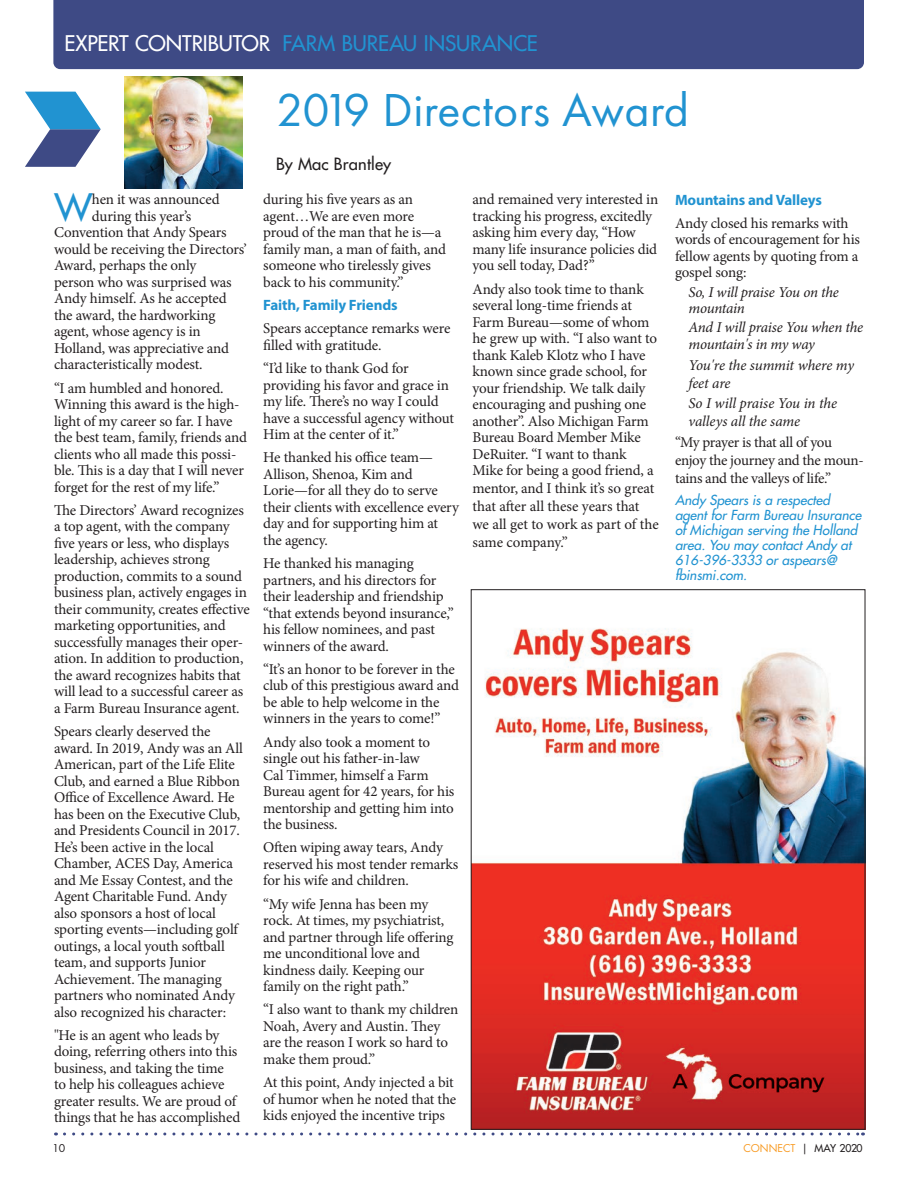
<style>
.page{position:relative;width:918px;height:1188px;background:#fff}
.page>*{position:absolute;margin:0;border:0;box-sizing:border-box;transform-origin:0 0}
.t1{font:48px "Futura PT";letter-spacing:.01em;color:#2193d1}
.t2{font:36.9px "Futura";color:#2193d1}
.t3{font:21px "Futura";letter-spacing:-.005em;color:#2193d1}
.t4{font:16.5px "Futura";letter-spacing:.01em;color:#231f20}
.t5{font:15px/16.5px "Minion Pro";letter-spacing:-.015em;color:#231f20}
.t6{font:italic 15px/16.5px "Minion Pro";letter-spacing:-.015em;color:#231f20}
.t7{font:700 15px "Myriad Pro";letter-spacing:-.01em;color:#2193d1}
.t8{font:italic 13.5px/15px "Futura";color:#2193d1}
.t9{font:10.5px "Futura";color:#f89b24}
.t10{font:10.5px "Futura";color:#231f20}
.s1{color:#fff}
.s2{color:#231f20}
</style>
<div class="page">
<div style="left:53px;top:0;width:811px;height:69px;background:#3e4a85"></div>
<svg style="left:25px;top:92px;width:76px;height:75px"></svg>
<svg style="left:64px;top:1132px;width:799px;height:4px"></svg>
<img style="left:124px;top:76px;width:119px;height:113px">
<img style="left:473px;top:628px;width:390px;height:500px">
<h3 class="t3" style="left:64px;top:30px;width:475px"><span class="s1">EXPERT CONTRIBUTOR</span> FARM BUREAU INSURANCE</h3>
<h2 class="t2" style="left:54px;top:184px;width:39px">W</h2>
<p class="t5" style="left:92px;top:191px;width:129px">hen it was announced</p>
<p class="t5" style="left:92px;top:208px;width:101px">during this year’s</p>
<p class="t5" style="left:54px;top:224px;width:174px">Convention that Andy Spears</p>
<p class="t5" style="left:54px;top:241px;width:194px">would be receiving the Directors’</p>
<p class="t5" style="left:54px;top:257px;width:144px">Award, perhaps the only</p>
<p class="t5" style="left:54px;top:274px;width:179px">person who was surprised was</p>
<p class="t5" style="left:54px;top:290px;width:174px">Andy himself. As he accepted</p>
<p class="t5" style="left:54px;top:307px;width:163px">the award, the hardworking</p>
<p class="t5" style="left:54px;top:323px;width:148px">agent, whose agency is in</p>
<p class="t5" style="left:54px;top:340px;width:177px">Holland, was appreciative and</p>
<p class="t5" style="left:54px;top:356px;width:150px">characteristically modest.</p>
<p class="t5" style="left:54px;top:380px;width:195px">“I am humbled and honored.<br>Winning this award is the high&shy;light of my career so far. I have the best team, family, friends and clients who all made this possi&shy;ble. This is a day that I will never forget for the rest of my life.”</p>
<p class="t5" style="left:54px;top:502px;width:197px">The Directors’ Award recognizes a top agent, with the company five years or less, who displays leadership, achieves strong production, commits to a sound business plan, actively engages in their community, creates effective marketing opportunities, and successfully manages their oper&shy;ation. In addition to production, the award recognizes habits that will lead to a successful career as a Farm Bureau Insurance agent.</p>
<p class="t5" style="left:54px;top:723px;width:191px">Spears clearly deserved the award. In 2019, Andy was an All<br>American, part of the Life Elite<br>Club, and earned a Blue Ribbon<br>Office of Excellence Award. He has been on the Executive Club, and Presidents Council in 2017.<br>He’s been active in the local<br>Chamber, ACES Day, America and Me Essay Contest, and the<br>Agent Charitable Fund. Andy also sponsors a host of local sporting events—including golf outings, a local youth softball team, and supports Junior<br>Achievement. The managing partners who nominated Andy also recognized his character:</p>
<p class="t5" style="left:54px;top:1027px;width:188px">"He is an agent who leads by doing, referring others into this business, and taking the time<br>to help his colleagues achieve greater results. We are proud of things that he has accomplished</p>
<h1 class="t1" style="left:276px;top:81px;width:415px">2019 Directors Award</h1>
<p class="t4" style="left:276px;top:154px;width:117px">By Mac Brantley</p>
<p class="t5" style="left:263px;top:191px;width:184px">during his five years as an agent…We are even more proud of the man that he is—a family man, a man of faith, and someone who tirelessly gives back to his community.”</p>
<p class="t7" style="left:263px;top:295px;width:136px">Faith, Family Friends</p>
<p class="t5" style="left:263px;top:320px;width:189px">Spears acceptance remarks were filled with gratitude.</p>
<p class="t5" style="left:263px;top:360px;width:192px">“I’d like to thank God for providing his favor and grace in my life. There’s no way I could have a successful agency without<br>Him at the center of it.”</p>
<p class="t5" style="left:263px;top:449px;width:197px">He thanked his office team—<br>Allison, Shenoa, Kim and<br>Lorie—for all they do to serve their clients with excellence every day and for supporting him at the agency.</p>
<p class="t5" style="left:263px;top:555px;width:192px">He thanked his managing partners, and his directors for their leadership and friendship “that extends beyond insurance,” his fellow nominees, and past winners of the award.</p>
<p class="t5" style="left:263px;top:661px;width:197px">“It’s an honor to be forever in the club of this prestigious award and be able to help welcome in the winners in the years to come!”</p>
<p class="t5" style="left:263px;top:734px;width:193px">Andy also took a moment to single out his father-in-law<br>Cal Timmer, himself a Farm<br>Bureau agent for 42 years, for his mentorship and getting him into the business.</p>
<p class="t5" style="left:263px;top:839px;width:197px">Often wiping away tears, Andy reserved his most tender remarks for his wife and children.</p>
<p class="t5" style="left:263px;top:896px;width:192px">“My wife Jenna has been my rock. At times, my psychiatrist, and partner through life offering me unconditional love and kindness daily. Keeping our family on the right path.”</p>
<p class="t5" style="left:263px;top:1001px;width:197px">“I also want to thank my children<br>Noah, Avery and Austin. They are the reason I work so hard to make them proud.”</p>
<p class="t5" style="left:263px;top:1074px;width:195px">At this point, Andy injected a bit of humor when he noted that the kids enjoyed the incentive trips</p>
<p class="t5" style="left:472px;top:191px;width:187px">and remained very interested in tracking his progress, excitedly asking him every day, “How many life insurance policies did you sell today, Dad?”</p>
<p class="t5" style="left:472px;top:281px;width:186px">Andy also took time to thank several long-time friends at<br>Farm Bureau—some of whom he grew up with. “I also want to thank Kaleb Klotz who I have known since grade school, for your friendship. We talk daily encouraging and pushing one another”. Also Michigan Farm<br>Bureau Board Member Mike<br>DeRuiter. “I want to thank<br>Mike for being a good friend, a</p>
<p class="t5" style="left:472px;top:479px;width:188px;line-height:18px">mentor, and I think it’s so great that after all these years that we all get to work as part of the same company.”</p>
<p class="t7" style="left:675px;top:190px;width:148px">Mountains and Valleys</p>
<p class="t5" style="left:675px;top:215px;width:187px">Andy closed his remarks with words of encouragement for his fellow agents by quoting from a gospel song:</p>
<p class="t6" style="left:688px;top:284px;width:152px">So, I will praise You on the mountain</p>
<p class="t6" style="left:688px;top:319px;width:176px">And I will praise You when the mountain's in my way</p>
<p class="t6" style="left:688px;top:356px;width:167px;line-height:18px">You're the summit where my feet are</p>
<p class="t6" style="left:688px;top:394px;width:150px;line-height:18px">So I will praise You in the valleys all the same</p>
<p class="t5" style="left:675px;top:433px;width:190px;line-height:18px">“My prayer is that all of you enjoy the journey and the moun&shy;tains and the valleys of life.”</p>
<p class="t8" style="left:675px;top:492px;width:188px">Andy Spears is a respected agent for Farm Bureau Insurance of Michigan serving the Holland area. You may contact Andy at<br>616-396-3333 or aspears@ fbinsmi.com.</p>
<p class="t10" style="left:52px;top:1142px;width:14px">10</p>
<p class="t9" style="left:743px;top:1142px;width:121px">CONNECT <span class="s2">|</span> <span class="s2">MAY 2020</span></p>
</div>
